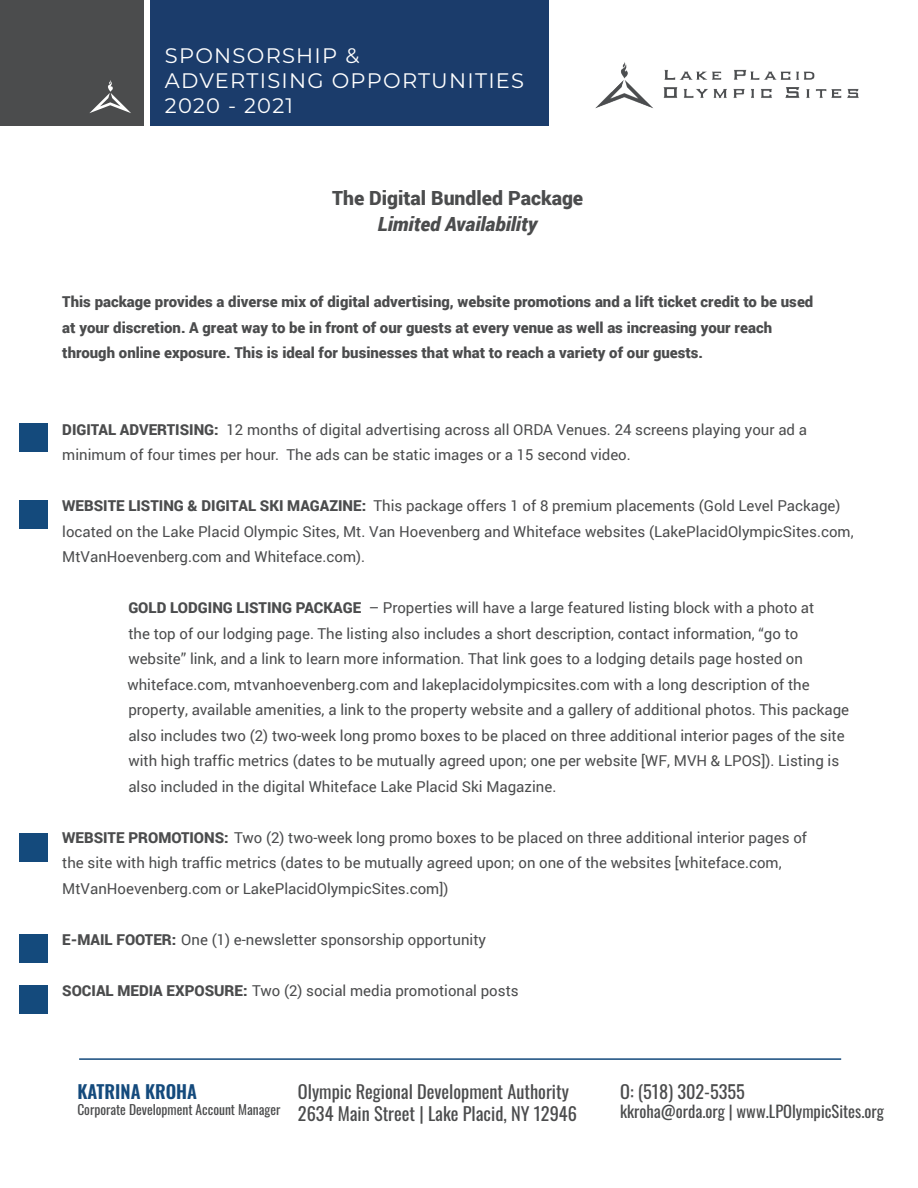
<style>
.page{position:relative;width:918px;height:1188px;background:#fff}
.page>*{position:absolute;margin:0;border:0;box-sizing:border-box;transform-origin:0 0}
.t1{font:21px/25.2px "Montserrat";letter-spacing:.06em;color:#fff}
.t2{font:900 19.5px "Roboto";color:#4b4c4d}
.t3{font:italic 900 19.5px "Roboto";color:#4b4c4d}
.t4{font:18.3px/21.9px "Oswald";color:#4b4c4d}
.t5{font:600 18.3px "Oswald";color:#144a7c}
.t6{font:16.5px "Oswald";color:#4b4c4d}
.t7{font:15px/25.5px "Roboto";color:#4b4c4d}
.t8{font:900 15px/25.5px "Roboto";color:#4b4c4d}
.t9{font:13.5px "Oswald";color:#4b4c4d}
.s1{font-weight:900}
</style>
<div class="page">
<div style="left:150px;top:0;width:399px;height:126px;background:#1b3c6b"></div>
<div style="left:0;top:0;width:143px;height:126px;background:#4b4c4d"></div>
<svg style="left:89px;top:80px;width:42px;height:33px"></svg>
<hr style="left:79px;top:1058px;width:762px;height:2px;background:#144a7c">
<img style="left:595px;top:62px;width:264px;height:47px">
<div style="left:19px;top:423px;width:29px;height:29px;background:#144a7c"></div>
<div style="left:19px;top:500px;width:29px;height:29px;background:#144a7c"></div>
<div style="left:19px;top:833px;width:29px;height:29px;background:#144a7c"></div>
<div style="left:19px;top:934px;width:29px;height:29px;background:#144a7c"></div>
<div style="left:19px;top:985px;width:29px;height:29px;background:#144a7c"></div>
<h1 class="t1" style="left:165px;top:42px;width:361px">SPONSORSHIP &amp;<br>ADVERTISING OPPORTUNITIES<br>2020 - 2021</h1>
<h2 class="t2" style="left:332px;top:184px;width:253px">The Digital Bundled Package</h2>
<h2 class="t3" style="left:378px;top:210px;width:161px">Limited Availability</h2>
<p class="t8" style="left:62px;top:288px;width:753px">This package provides a diverse mix of digital advertising, website promotions and a lift ticket credit to be used at your discretion. A great way to be in front of our guests at every venue as well as increasing your reach through online exposure. This is ideal for businesses that what to reach a variety of our guests.</p>
<p class="t7" style="left:62px;top:416px;width:746px"><span class="s1">DIGITAL ADVERTISING:</span> 12 months of digital advertising across all ORDA Venues. 24 screens playing your ad a minimum of four times per hour. The ads can be static images or a 15 second video.</p>
<p class="t8" style="left:62px;top:492px;width:305px">WEBSITE LISTING &amp; DIGITAL SKI MAGAZINE:</p>
<p class="t7" style="left:62px;top:492px;width:793px;text-indent:311px">This package offers 1 of 8 premium placements (Gold Level Package) located on the Lake Placid Olympic Sites, Mt. Van Hoevenberg and Whiteface websites (LakePlacidOlympicSites.com,<br>MtVanHoevenberg.com and Whiteface.com).</p>
<p class="t7" style="left:127px;top:594px;width:723px"><span class="s1">GOLD LODGING LISTING PACKAGE</span> – Properties will have a large featured listing block with a photo at<br>the top of our lodging page. The listing also includes a short description, contact information, “go to website” link, and a link to learn more information. That link goes to a lodging details page hosted on whiteface.com, mtvanhoevenberg.com and lakeplacidolympicsites.com with a long description of the property, available amenities, a link to the property website and a gallery of additional photos. This package also includes two (2) two-week long promo boxes to be placed on three additional interior pages of the site with high traffic metrics (dates to be mutually agreed upon; one per website [WF, MVH &amp; LPOS]). Listing is also included in the digital Whiteface Lake Placid Ski Magazine.</p>
<p class="t7" style="left:62px;top:824px;width:746px"><span class="s1">WEBSITE PROMOTIONS:</span> Two (2) two-week long promo boxes to be placed on three additional interior pages of the site with high traffic metrics (dates to be mutually agreed upon; on one of the websites [whiteface.com,<br>MtVanHoevenberg.com or LakePlacidOlympicSites.com])</p>
<p class="t7" style="left:62px;top:926px;width:425px"><span class="s1">E-MAIL FOOTER:</span> One (1) e-newsletter sponsorship opportunity</p>
<p class="t7" style="left:62px;top:977px;width:458px"><span class="s1">SOCIAL MEDIA EXPOSURE:</span> Two (2) social media promotional posts</p>
<p class="t5" style="left:77px;top:1082px;width:121px">KATRINA KROHA</p>
<p class="t9" style="left:77px;top:1097px;width:205px">Corporate Development Account Manager</p>
<p class="t4" style="left:298px;top:1079px;width:280px">Olympic Regional Development Authority<br>2634 Main Street | Lake Placid, NY 12946</p>
<p class="t4" style="left:620px;top:1078px;width:126px">O: (518) 302-5355</p>
<p class="t6" style="left:620px;top:1097px;width:265px">kkroha@orda.org | www.LPOlympicSites.org</p>
</div>
